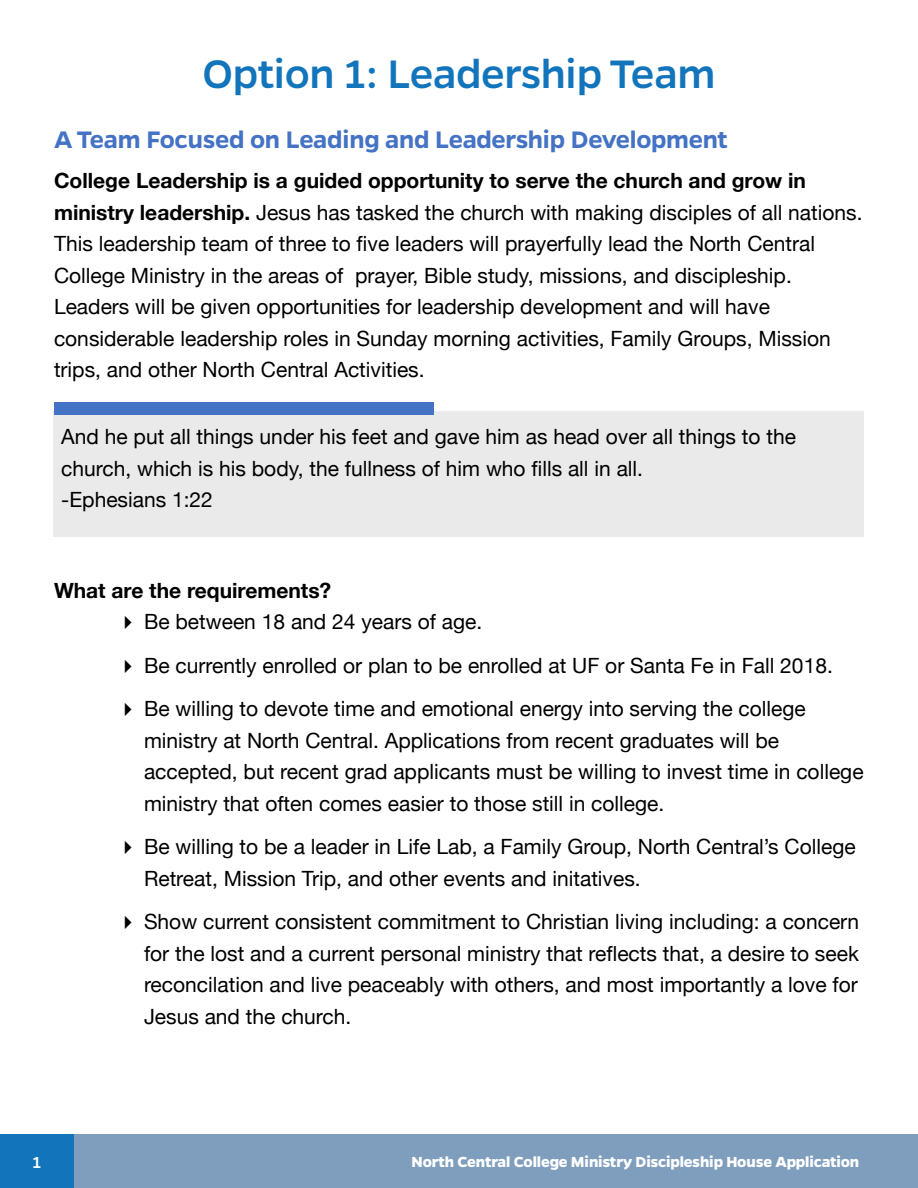
<style>
.page{position:relative;width:918px;height:1188px;background:#fff}
.page>*{position:absolute;margin:0;border:0;box-sizing:border-box;transform-origin:0 0}
.t1{font:500 45px "Gentona";letter-spacing:-.01em;color:#1275bc}
.t2{font:600 27px "Gentona";letter-spacing:-.01em;color:#4472c4}
.t3{font:21px/31.5px "Helvetica Neue";color:#000}
.t4{font:700 21px "Helvetica Neue";color:#000}
.t5{font:500 18px "Gentona";color:#fff}
.t6{font:700 16.5px "Gentona";letter-spacing:-.01em;color:#fff}
.s1{font-weight:700}
</style>
<div class="page">
<div style="left:0;top:1134px;width:918px;height:54px;background:#7f9ebe"></div>
<div style="left:0;top:1134px;width:74px;height:54px;background:#1275bc"></div>
<div style="left:54px;top:411px;width:810px;height:126px;background:#eaeaea"></div>
<div style="left:54px;top:403px;width:380px;height:12px;background:#4472c4"></div>
<h1 class="t1" style="left:202px;top:48px;width:515px">Option 1: Leadership Team</h1>
<p class="t2" style="left:54px;top:124px;width:675px">A Team Focused on Leading and Leadership Development</p>
<p class="t3" style="left:54px;top:166px;width:810px"><span class="s1">College Leadership is a guided opportunity to serve the church and grow in ministry leadership.</span> Jesus has tasked the church with making disciples of all nations.<br>This leadership team of three to five leaders will prayerfully lead the North Central College Ministry in the areas of prayer, Bible study, missions, and discipleship.<br>Leaders will be given opportunities for leadership development and will have considerable leadership roles in Sunday morning activities, Family Groups, Mission trips, and other North Central Activities.</p>
<p class="t3" style="left:61px;top:422px;width:736px">And he put all things under his feet and gave him as head over all things to the church, which is his body, the fullness of him who fills all in all.<br>-Ephesians 1:22</p>
<p class="t4" style="left:54px;top:574px;width:279px">What are the requirements?</p>
<p class="t3" style="left:144px;top:601px;width:690px;line-height:43.5px">Be between 18 and 24 years of age.<br>Be currently enrolled or plan to be enrolled at UF or Santa Fe in Fall 2018.<br>Be willing to devote time and emotional energy into serving the college</p>
<p class="t3" style="left:144px;top:726px;width:721px">ministry at North Central. Applications from recent graduates will be accepted, but recent grad applicants must be willing to invest time in college ministry that often comes easier to those still in college.</p>
<p class="t3" style="left:144px;top:832px;width:713px">Be willing to be a leader in Life Lab, a Family Group, North Central’s College<br>Retreat, Mission Trip, and other events and initatives.</p>
<p class="t3" style="left:144px;top:907px;width:717px;text-align:justify">Show current consistent commitment to Christian living including: a concern for the lost and a current personal ministry that reflects that, a desire to seek reconcilation and live peaceably with others, and most importantly a love for Jesus and the church.</p>
<p class="t5" style="left:32px;top:1152px;width:10px">1</p>
<p class="t6" style="left:412px;top:1152px;width:449px">North Central College Ministry Discipleship House Application</p>
</div>
